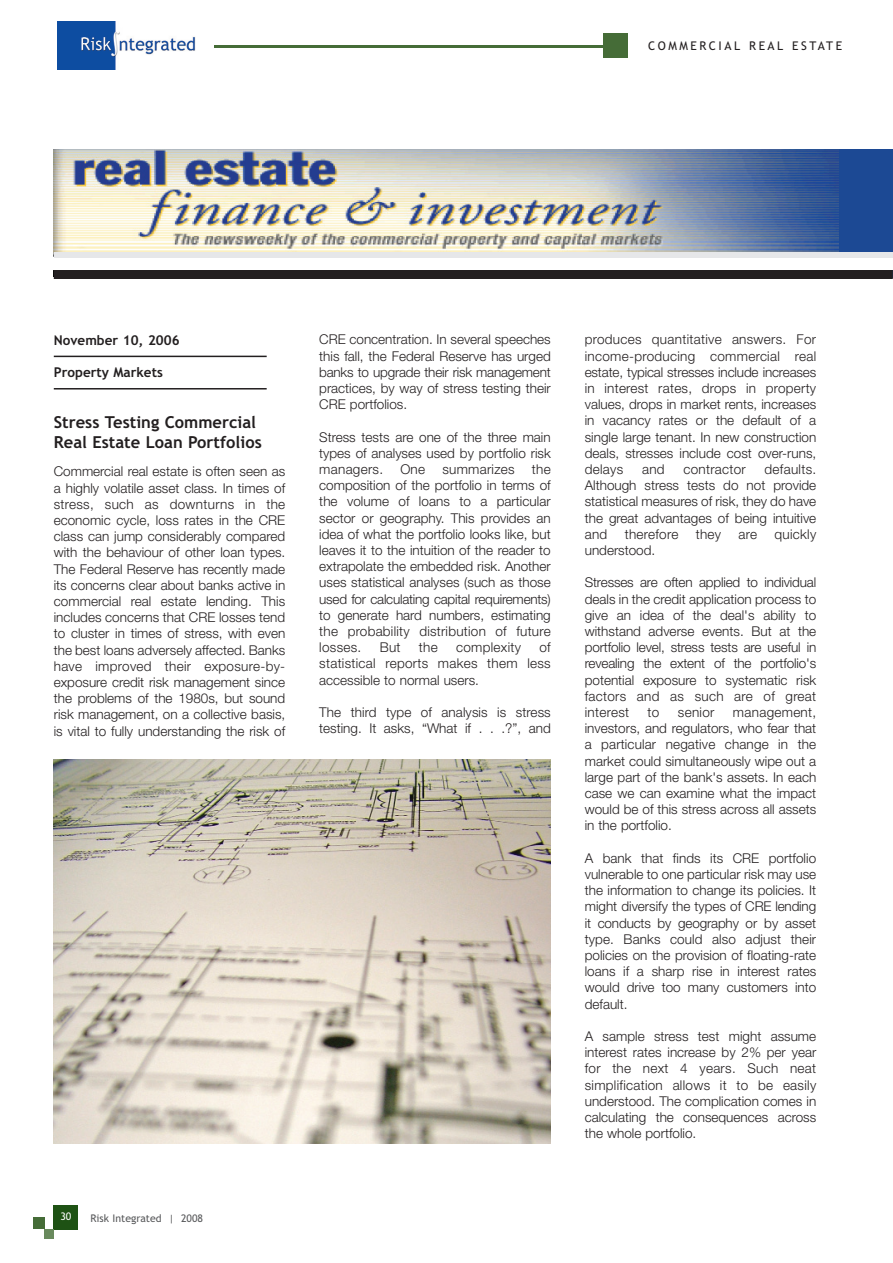
<style>
.page{position:relative;width:893px;height:1263px;background:#fff}
.page>*{position:absolute;margin:0;border:0;box-sizing:border-box;transform-origin:0 0}
.t1{font:700 16.5px/19.8px "Trebuchet MS";color:#231f20}
.t2{font:300 13.5px/16.2px "Helvetica Neue";color:#231f20;text-align:justify}
.t3{font:300 13.5px "Helvetica Neue";letter-spacing:.02em;color:#231f20}
.t4{font:700 13.5px "Trebuchet MS";color:#231f20}
.t5{font:12px "Trebuchet MS";letter-spacing:.21em;color:#231f20}
.t6{font:10.5px "Trebuchet MS";color:#57585a}
.t7{font:10.5px "Trebuchet MS";color:#fff}
</style>
<div class="page">
<hr style="left:58px;top:45px;width:550px;height:3px;background:#456c37">
<div style="left:603px;top:34px;width:24px;height:24px;background:#456c37"></div>
<img style="left:58px;top:21px;width:156px;height:48px">
<div style="left:54px;top:1205px;width:24px;height:24px;background:#1e5214"></div>
<div style="left:33px;top:1217px;width:12px;height:12px;background:#456c37"></div>
<div style="left:44px;top:1229px;width:10px;height:10px;background:#698a5d"></div>
<hr style="left:54px;top:388px;width:213px;height:1px;background:#231f20">
<hr style="left:54px;top:356px;width:213px;height:1px;background:#231f20">
<div style="left:54px;top:149px;width:839px;height:129px;background:#1c4994"></div>
<img style="left:54px;top:149px;width:784px;height:103px">
<img style="left:54px;top:759px;width:497px;height:384px">
<div style="left:54px;top:270px;width:839px;height:9px;background:#231f20"></div>
<div style="left:54px;top:257px;width:839px;height:13px;background:#fff"></div>
<div style="left:54px;top:252px;width:839px;height:5px;background:#e6e7e9"></div>
<p class="t5" style="left:648px;top:41px;width:196px">COMMERCIAL REAL ESTATE</p>
<p class="t4" style="left:54px;top:335px;width:127px">November 10, 2006</p>
<p class="t4" style="left:54px;top:367px;width:111px">Property Markets</p>
<p class="t1" style="left:54px;top:413px;width:209px">Stress Testing Commercial<br>Real Estate Loan Portfolios</p>
<p class="t2" style="left:54px;top:465px;width:233px">Commercial real estate is often seen as a highly volatile asset class. In times of stress, such as downturns in the economic cycle, loss rates in the CRE class can jump considerably compared with the behaviour of other loan types.<br>The Federal Reserve has recently made its concerns clear about banks active in commercial real estate lending. This includes concerns that CRE losses tend to cluster in times of stress, with even the best loans adversely affected. Banks have improved their exposure-by&shy;exposure credit risk management since the problems of the 1980s, but sound risk management, on a collective basis, is vital to fully understanding the risk of</p>
<p class="t7" style="left:60px;top:1213px;width:13px">30</p>
<p class="t6" style="left:90px;top:1214px;width:114px">Risk Integrated | 2008</p>
<p class="t2" style="left:319px;top:333px;width:233px">CRE concentration. In several speeches this fall, the Federal Reserve has urged banks to upgrade their risk management practices, by way of stress testing their CRE portfolios.</p>
<p class="t2" style="left:319px;top:430px;width:233px">Stress tests are one of the three main types of analyses used by portfolio risk managers.</p>
<p class="t2" style="left:400px;top:462px;width:26px">One</p>
<p class="t3" style="left:442px;top:464px;width:74px">summarizes</p>
<p class="t2" style="left:319px;top:462px;width:233px;text-indent:213px">the composition of the portfolio in terms of the volume of loans to a particular sector or geography. This provides an idea of what the portfolio looks like, but leaves it to the intuition of the reader to extrapolate the embedded risk. Another uses statistical analyses (such as those used for calculating capital requirements) to generate hard numbers, estimating the probability distribution of future losses.</p>
<p class="t2" style="left:319px;top:640px;width:233px;text-indent:220px">of statistical reports makes them less accessible to normal users.</p>
<p class="t2" style="left:319px;top:705px;width:233px">The third type of analysis is stress testing. It asks, “What if . . .?”, and</p>
<p class="t2" style="left:380px;top:640px;width:22px">But</p>
<p class="t2" style="left:419px;top:640px;width:20px">the</p>
<p class="t3" style="left:456px;top:642px;width:66px">complexity</p>
<p class="t2" style="left:585px;top:333px;width:233px">produces quantitative answers. For income-producing commercial real estate, typical stresses include increases in interest rates, drops in property values, drops in market rents, increases in vacancy rates or the default of a single large tenant. In new construction deals, stresses include cost over-runs, delays</p>
<p class="t2" style="left:585px;top:462px;width:233px;text-indent:180px">defaults.<br>Although stress tests do not provide statistical measures of risk, they do have the great advantages of being intuitive and</p>
<p class="t2" style="left:642px;top:462px;width:24px">and</p>
<p class="t3" style="left:683px;top:464px;width:64px">contractor</p>
<p class="t3" style="left:625px;top:529px;width:55px">therefore</p>
<p class="t2" style="left:696px;top:527px;width:27px">they</p>
<p class="t2" style="left:738px;top:527px;width:20px">are</p>
<p class="t3" style="left:774px;top:529px;width:43px">quickly</p>
<p class="t2" style="left:585px;top:543px;width:72px">understood.</p>
<p class="t2" style="left:585px;top:576px;width:233px">Stresses are often applied to individual deals in the credit application process to give an idea of the deal's ability to withstand adverse events. But at the portfolio level, stress tests are useful in revealing the extent of the portfolio's potential exposure to systematic risk factors and as such are of great interest</p>
<p class="t2" style="left:648px;top:705px;width:13px">to</p>
<p class="t2" style="left:678px;top:705px;width:38px">senior</p>
<p class="t2" style="left:585px;top:705px;width:233px;text-indent:148px">management, investors, and regulators, who fear that a particular negative change in the market could simultaneously wipe out a large part of the bank's assets. In each case we can examine what the impact would be of this stress across all assets in the portfolio.</p>
<p class="t2" style="left:585px;top:851px;width:233px">A bank that finds its CRE portfolio vulnerable to one particular risk may use the information to change its policies. It might diversify the types of CRE lending it conducts by geography or by asset type. Banks could also adjust their policies on the provision of floating-rate loans if a sharp rise in interest rates would drive too many customers into default.</p>
<p class="t2" style="left:585px;top:1029px;width:233px">A sample stress test might assume interest rates increase by 2% per year for the next 4 years. Such neat simplification allows it to be easily understood. The complication comes in calculating the consequences across the whole portfolio.</p>
</div>
